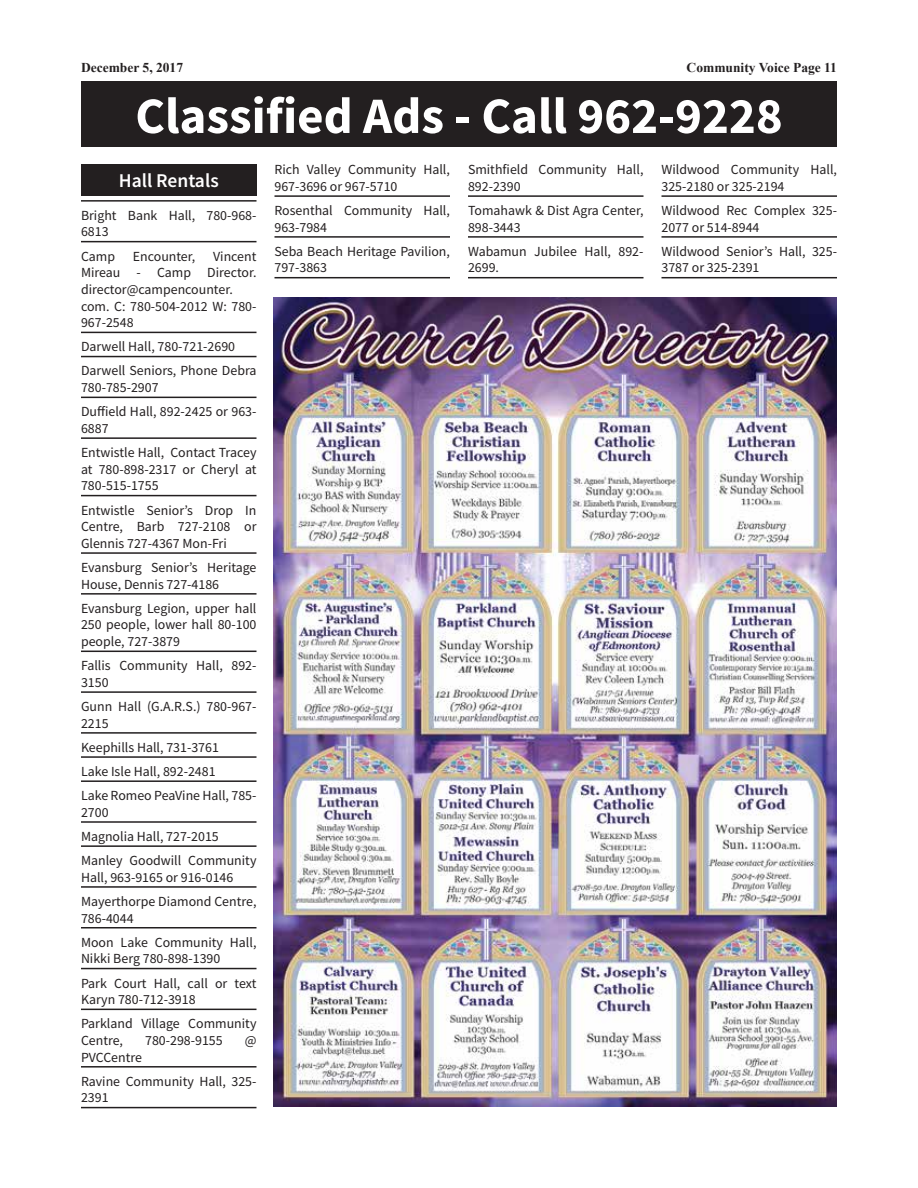
<style>
.page{position:relative;width:918px;height:1188px;background:#fff}
.page>*{position:absolute;margin:0;border:0;box-sizing:border-box;transform-origin:0 0}
.t1{font:700 51px "Source Sans Pro";color:#fff}
.t2{font:600 19.5px "Source Sans Pro";color:#fff}
.t3{font:13.8px/16.6px "Source Sans Pro";color:#231f20}
.t4{font:700 13.5px "Times New Roman";color:#231f20}
</style>
<div class="page">
<hr style="left:81px;top:200px;width:175px;height:2px;background:#231f20">
<hr style="left:81px;top:241px;width:175px;height:1px;background:#231f20">
<hr style="left:81px;top:332px;width:175px;height:1px;background:#231f20">
<hr style="left:81px;top:356px;width:175px;height:1px;background:#231f20">
<hr style="left:81px;top:397px;width:175px;height:1px;background:#231f20">
<hr style="left:81px;top:437px;width:175px;height:2px;background:#231f20">
<hr style="left:81px;top:495px;width:175px;height:1px;background:#231f20">
<hr style="left:81px;top:552px;width:175px;height:2px;background:#231f20">
<hr style="left:81px;top:593px;width:175px;height:2px;background:#231f20">
<hr style="left:81px;top:651px;width:175px;height:1px;background:#231f20">
<hr style="left:81px;top:691px;width:175px;height:2px;background:#231f20">
<hr style="left:81px;top:732px;width:175px;height:2px;background:#231f20">
<hr style="left:81px;top:756px;width:175px;height:2px;background:#231f20">
<hr style="left:81px;top:780px;width:175px;height:2px;background:#231f20">
<hr style="left:81px;top:821px;width:175px;height:2px;background:#231f20">
<hr style="left:81px;top:845px;width:175px;height:2px;background:#231f20">
<hr style="left:81px;top:886px;width:175px;height:2px;background:#231f20">
<hr style="left:81px;top:927px;width:175px;height:2px;background:#231f20">
<hr style="left:81px;top:968px;width:175px;height:1px;background:#231f20">
<hr style="left:81px;top:1009px;width:175px;height:1px;background:#231f20">
<hr style="left:81px;top:1066px;width:175px;height:2px;background:#231f20">
<hr style="left:81px;top:1107px;width:175px;height:1px;background:#231f20">
<div style="left:81px;top:164px;width:175px;height:32px;background:#231f20"></div>
<hr style="left:274px;top:195px;width:176px;height:2px;background:#231f20">
<hr style="left:274px;top:236px;width:176px;height:2px;background:#231f20">
<hr style="left:274px;top:277px;width:176px;height:1px;background:#231f20">
<hr style="left:468px;top:195px;width:176px;height:2px;background:#231f20">
<hr style="left:468px;top:236px;width:176px;height:2px;background:#231f20">
<hr style="left:468px;top:277px;width:176px;height:1px;background:#231f20">
<hr style="left:662px;top:195px;width:175px;height:2px;background:#231f20">
<hr style="left:662px;top:236px;width:175px;height:2px;background:#231f20">
<hr style="left:662px;top:277px;width:175px;height:1px;background:#231f20">
<div style="left:81px;top:81px;width:756px;height:66px;background:#231f20"></div>
<img style="left:273px;top:297px;width:564px;height:810px">
<p class="t4" style="left:81px;top:58px;width:104px">December 5, 2017</p>
<p class="t4" style="left:687px;top:58px;width:152px">Community Voice Page 11</p>
<h1 class="t1" style="left:135px;top:82px;width:649px">Classified Ads - Call 962-9228</h1>
<h2 class="t2" style="left:119px;top:168px;width:101px">Hall Rentals</h2>
<p class="t3" style="left:81px;top:207px;width:177px">Bright Bank Hall, 780-968-<br>6813</p>
<p class="t3" style="left:81px;top:248px;width:36px">Camp</p>
<p class="t3" style="left:133px;top:248px;width:64px">Encounter,</p>
<p class="t3" style="left:81px;top:248px;width:177px;text-indent:132px">Vincent<br>Mireau - Camp Director. director@campencounter. com. C: 780-504-2012 W: 780-<br>967-2548</p>
<p class="t3" style="left:81px;top:335px;width:177px;line-height:24.2px">Darwell Hall, 780-721-2690<br>Darwell Seniors, Phone Debra</p>
<p class="t3" style="left:81px;top:375px;width:177px;line-height:24.2px">780-785-2907<br>Duffield Hall, 892-2425 or 963-</p>
<p class="t3" style="left:81px;top:416px;width:177px;line-height:24.2px">6887<br>Entwistle Hall, Contact Tracey</p>
<p class="t3" style="left:81px;top:461px;width:177px">at 780-898-2317 or Cheryl at<br>780-515-1755</p>
<p class="t3" style="left:81px;top:502px;width:177px;text-align:justify">Entwistle Senior’s Drop In Centre, Barb 727-2108 or Glennis 727-4367 Mon-Fri</p>
<p class="t3" style="left:81px;top:559px;width:177px">Evansburg Senior’s Heritage<br>House, Dennis 727-4186</p>
<p class="t3" style="left:81px;top:600px;width:177px;text-align:justify">Evansburg Legion, upper hall 250 people, lower hall 80-100 people, 727-3879</p>
<p class="t3" style="left:81px;top:657px;width:177px">Fallis Community Hall, 892-<br>3150</p>
<p class="t3" style="left:81px;top:698px;width:177px">Gunn Hall (G.A.R.S.) 780-967-<br>2215</p>
<p class="t3" style="left:81px;top:735px;width:177px;line-height:24.2px">Keephills Hall, 731-3761<br>Lake Isle Hall, 892-2481<br>Lake Romeo PeaVine Hall, 785-</p>
<p class="t3" style="left:81px;top:800px;width:177px;line-height:24.2px">2700<br>Magnolia Hall, 727-2015<br>Manley Goodwill Community</p>
<p class="t3" style="left:81px;top:865px;width:177px;line-height:24.2px">Hall, 963-9165 or 916-0146<br>Mayerthorpe Diamond Centre,</p>
<p class="t3" style="left:81px;top:906px;width:177px;line-height:24.2px">786-4044<br>Moon Lake Community Hall,</p>
<p class="t3" style="left:81px;top:947px;width:177px;line-height:24.2px">Nikki Berg 780-898-1390<br>Park Court Hall, call or text</p>
<p class="t3" style="left:81px;top:987px;width:177px;line-height:24.2px">Karyn 780-712-3918<br>Parkland Village Community</p>
<p class="t3" style="left:81px;top:1032px;width:44px">Centre,</p>
<p class="t3" style="left:145px;top:1032px;width:79px">780-298-9155</p>
<p class="t3" style="left:245px;top:1032px;width:13px">@</p>
<p class="t3" style="left:81px;top:1045px;width:177px;line-height:24.2px">PVCCentre<br>Ravine Community Hall, 325-</p>
<p class="t3" style="left:81px;top:1089px;width:29px">2391</p>
<p class="t3" style="left:274px;top:161px;width:177px">Rich Valley Community Hall,<br>967-3696 or 967-5710</p>
<p class="t3" style="left:274px;top:202px;width:177px">Rosenthal Community Hall,<br>963-7984</p>
<p class="t3" style="left:274px;top:243px;width:177px">Seba Beach Heritage Pavilion,<br>797-3863</p>
<p class="t3" style="left:468px;top:161px;width:177px">Smithfield Community Hall,<br>892-2390</p>
<p class="t3" style="left:468px;top:202px;width:177px">Tomahawk &amp; Dist Agra Center,<br>898-3443</p>
<p class="t3" style="left:468px;top:243px;width:177px">Wabamun Jubilee Hall, 892-<br>2699.</p>
<p class="t3" style="left:662px;top:161px;width:177px">Wildwood Community Hall,<br>325-2180 or 325-2194</p>
<p class="t3" style="left:662px;top:202px;width:177px">Wildwood Rec Complex 325-<br>2077 or 514-8944</p>
<p class="t3" style="left:662px;top:243px;width:177px">Wildwood Senior’s Hall, 325-<br>3787 or 325-2391</p>
</div>
